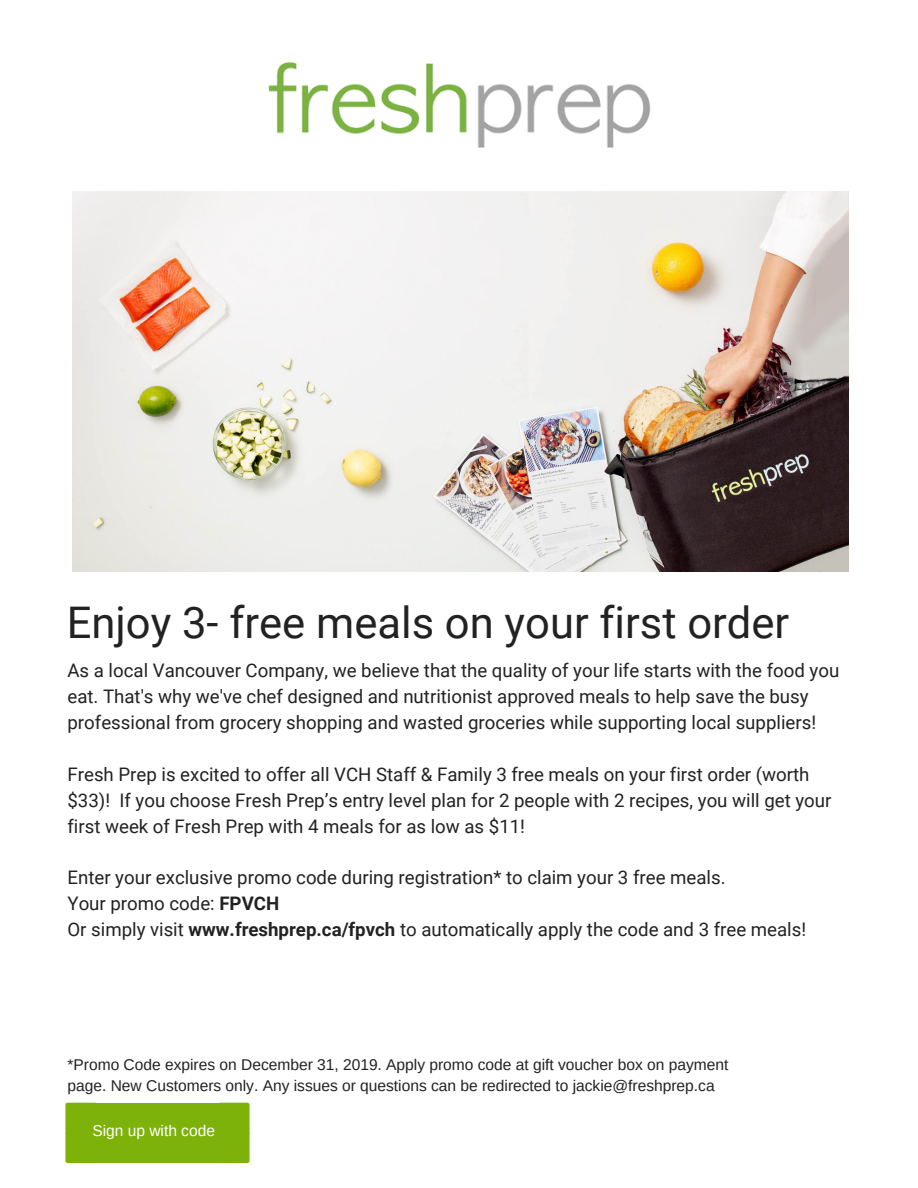
<style>
.page{position:relative;width:918px;height:1188px;background:#fff}
.page>*{position:absolute;margin:0;border:0;box-sizing:border-box;transform-origin:0 0}
.t1{font:43.65px "Roboto";color:#222}
.t2{font:18.75px/25.8px "Roboto";color:#222}
.t3{font:15.6px/21.3px "Arimo";color:#222}
.t4{font:15.6px "Arimo";color:#fff}
.s1{font-weight:700}
</style>
<div class="page">
<img style="left:72px;top:191px;width:776px;height:381px">
<div style="left:93px;top:1103px;width:128px;height:31px;background:#7cb20a"></div>
<div style="left:65px;top:1103px;width:30px;height:60px;background:#7cb20a"></div>
<div style="left:95px;top:1133px;width:126px;height:30px;background:#7cb20a"></div>
<div style="left:221px;top:1103px;width:29px;height:60px;background:#7cb20a"></div>
<img style="left:268px;top:62px;width:383px;height:86px">
<h1 class="t1" style="left:67px;top:597px;width:724px">Enjoy 3- free meals on your first order</h1>
<p class="t2" style="left:68px;top:658px;width:773px">As a local Vancouver Company, we believe that the quality of your life starts with the food you eat. That's why we've chef designed and nutritionist approved meals to help save the busy professional from grocery shopping and wasted groceries while supporting local suppliers!</p>
<p class="t2" style="left:68px;top:761px;width:765px">Fresh Prep is excited to offer all VCH Staff &amp; Family 3 free meals on your first order (worth $33)! If you choose Fresh Prep’s entry level plan for 2 people with 2 recipes, you will get your first week of Fresh Prep with 4 meals for as low as $11!</p>
<p class="t2" style="left:68px;top:865px;width:740px">Enter your exclusive promo code during registration* to claim your 3 free meals.<br>Your promo code: <span class="s1">FPVCH<br></span>Or simply visit <span class="s1">www.freshprep.ca/fpvch</span> to automatically apply the code and 3 free meals!</p>
<p class="t3" style="left:68px;top:1054px;width:662px">*Promo Code expires on December 31, 2019. Apply promo code at gift voucher box on payment page. New Customers only. Any issues or questions can be redirected to jackie@freshprep.ca</p>
<p class="t4" style="left:92px;top:1122px;width:124px">Sign up with code</p>
</div>
